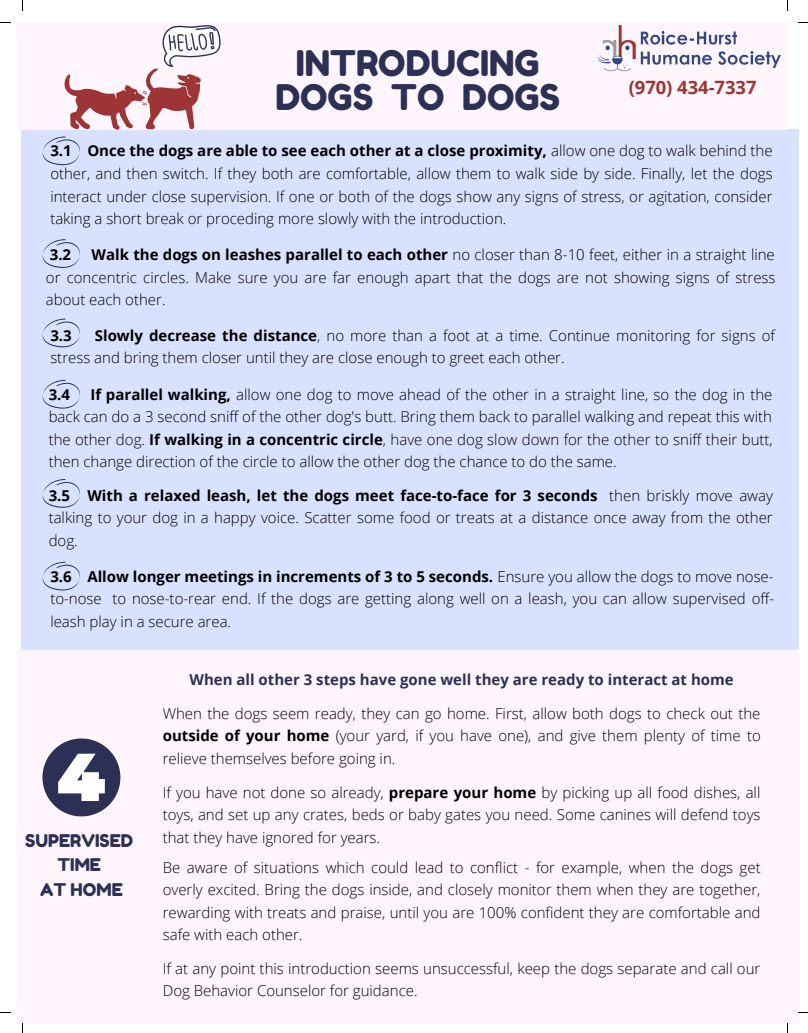
<style>
.page{position:relative;width:808px;height:1033px;background:#fff}
.page>*{position:absolute;margin:0;border:0;box-sizing:border-box;transform-origin:0 0}
.t1{font:35.25px/33.9px "Fredoka One";color:#2d3055;text-align:center}
.t2{font:700 18.38px "Open Sans";color:#9d3435}
.t3{font:17.5px/24.1px "Fredoka One";color:#2d3055;text-align:center}
.t4{font:300 15px/22.5px "Open Sans";color:#000;text-align:justify}
.t5{font:700 15px "Open Sans";color:#2d3055}
.t6{font:700 15px "Open Sans";color:#000}
.s1{font-weight:700}
</style>
<div class="page">
<div style="left:17px;top:649px;width:781px;height:374px;background:#fff5fc"></div>
<div style="left:22px;top:129px;width:776px;height:521px;background:#d8e2ff"></div>
<div style="left:17px;top:22px;width:770px;height:107px;background:#fff5fc"></div>
<img style="left:597px;top:24px;width:184px;height:48px">
<svg style="left:42px;top:738px;width:78px;height:78px"></svg>
<svg style="left:62px;top:25px;width:158px;height:105px"></svg>
<svg style="left:42px;top:561px;width:38px;height:29px"></svg>
<svg style="left:42px;top:479px;width:38px;height:29px"></svg>
<svg style="left:42px;top:380px;width:38px;height:29px"></svg>
<svg style="left:42px;top:318px;width:38px;height:29px"></svg>
<svg style="left:42px;top:239px;width:38px;height:29px"></svg>
<svg style="left:42px;top:136px;width:38px;height:29px"></svg>
<h1 class="t1" style="left:275px;top:46px;width:286px">INTRODUCING<br>DOGS TO DOGS</h1>
<p class="t2" style="left:628px;top:74px;width:129px">(970) 434-7337</p>
<p class="t4" style="left:50px;top:139px;width:723px"><span class="s1">3.1 Once the dogs are able to see each other at a close proximity,</span> allow one dog to walk behind the other, and then switch. If they both are comfortable, allow them to walk side by side. Finally, let the dogs interact under close supervision. If one or both of the dogs show any signs of stress, or agitation, consider taking a short break or proceding more slowly with the introduction.</p>
<p class="t4" style="left:46px;top:243px;width:731px;text-indent:46px"><span class="s1">Walk the dogs on leashes parallel to each other</span> no closer than 8-10 feet, either in a straight line or concentric circles. Make sure you are far enough apart that the dogs are not showing signs of stress about each other.</p>
<p class="t6" style="left:50px;top:244px;width:23px">3.2</p>
<p class="t4" style="left:50px;top:323px;width:726px;text-indent:44px"><span class="s1">Slowly decrease the distance</span>, no more than a foot at a time. Continue monitoring for signs of stress and bring them closer until they are close enough to greet each other.</p>
<p class="t6" style="left:50px;top:325px;width:23px">3.3</p>
<p class="t4" style="left:49px;top:383px;width:725px;text-indent:42px"><span class="s1">If parallel walking,</span> allow one dog to move ahead of the other in a straight line, so the dog in the back can do a 3 second sniff of the other dog's butt. Bring them back to parallel walking and repeat this with the other dog. <span class="s1">If walking in a concentric circle</span>, have one dog slow down for the other to sniff their butt, then change direction of the circle to allow the other dog the chance to do the same.</p>
<p class="t6" style="left:49px;top:384px;width:23px">3.4</p>
<p class="t4" style="left:49px;top:484px;width:725px"><span class="s1">3.5 With a relaxed leash, let the dogs meet face-to-face for 3 seconds</span> then briskly move away talking to your dog in a happy voice. Scatter some food or treats at a distance once away from the other dog.</p>
<p class="t4" style="left:50px;top:565px;width:725px"><span class="s1">3.6 Allow longer meetings in increments of 3 to 5 seconds.</span> Ensure you allow the dogs to move nose&shy;to-nose to nose-to-rear end. If the dogs are getting along well on a leash, you can allow supervised off&shy;leash play in a secure area.</p>
<p class="t3" style="left:25px;top:828px;width:110px">SUPERVISED<br>TIME<br>AT HOME</p>
<p class="t5" style="left:189px;top:669px;width:545px">When all other 3 steps have gone well they are ready to interact at home</p>
<p class="t4" style="left:163px;top:701px;width:599px">When the dogs seem ready, they can go home. First, allow both dogs to check out the <span class="s1">outside of your home</span> (your yard, if you have one), and give them plenty of time to relieve themselves before going in.</p>
<p class="t4" style="left:163px;top:780px;width:599px">If you have not done so already, <span class="s1">prepare your home</span> by picking up all food dishes, all toys, and set up any crates, beds or baby gates you need. Some canines will defend toys that they have ignored for years.</p>
<p class="t4" style="left:163px;top:855px;width:599px">Be aware of situations which could lead to conflict - for example, when the dogs get overly excited. Bring the dogs inside, and closely monitor them when they are together, rewarding with treats and praise, until you are 100% confident they are comfortable and safe with each other.</p>
<p class="t4" style="left:163px;top:956px;width:599px">If at any point this introduction seems unsuccessful, keep the dogs separate and call our<br>Dog Behavior Counselor for guidance.</p>
</div>
